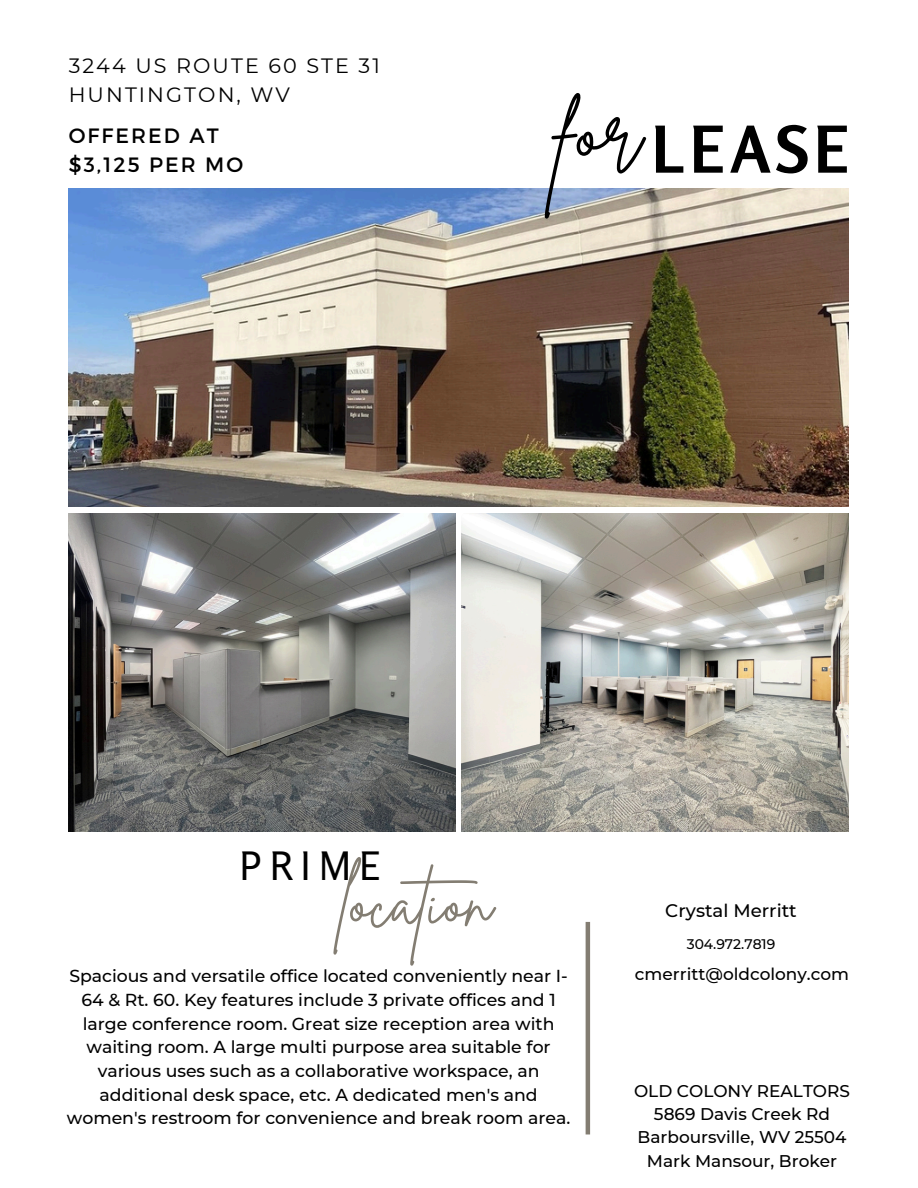
<style>
.page{position:relative;width:918px;height:1188px;background:#fff}
.page>*{position:absolute;margin:0;border:0;box-sizing:border-box;transform-origin:0 0}
.t1{font:88.8px "Brittany Signature";color:#000}
.t2{font:69px "Brittany Signature";color:#837d72}
.t3{font:700 64.35px "Rosario";letter-spacing:.08em;color:#000}
.t4{font:38.85px "Rosario";letter-spacing:.2em;color:#000}
.t5{font:20.7px/28.8px "Montserrat";letter-spacing:.1em;color:#000}
.t6{font:500 18.15px "Montserrat";color:#000}
.t7{font:500 17.25px/23.7px "Montserrat";color:#000;text-align:center}
.t8{font:500 16.95px/23.2px "Montserrat";color:#000;text-align:center}
.t9{font:500 13.95px "Montserrat";color:#000}
</style>
<div class="page">
<img style="left:69px;top:188px;width:779px;height:318px">
<img style="left:69px;top:513px;width:387px;height:319px">
<img style="left:461px;top:513px;width:387px;height:319px">
<hr style="left:586px;top:922px;width:4px;height:212px;background:#837d72">
<h5 class="t5" style="left:69px;top:51px;width:313px">3244 US ROUTE 60 STE 31<br>HUNTINGTON, WV</h5>
<h5 class="t5" style="left:69px;top:120px;width:152px">OFFERED AT</h5>
<h5 class="t5" style="left:69px;top:149px;width:176px">$3,125 PER MO</h5>
<h1 class="t1" style="left:558px;top:73px;width:86px">for</h1>
<h2 class="t3" style="left:652px;top:110px;width:199px">LEASE</h2>
<h3 class="t4" style="left:240px;top:842px;width:143px">PRIME</h3>
<h4 class="t2" style="left:340px;top:857px;width:158px">location</h4>
<h6 class="t7" style="left:67px;top:964px;width:505px">Spacious and versatile office located conveniently near I-64 &amp; Rt. 60. Key features include 3 private offices and 1 large conference room. Great size reception area with waiting room. A large multi purpose area suitable for various uses such as a collaborative workspace, an additional desk space, etc. A dedicated men's and women's restroom for convenience and break room area.</h6>
<h6 class="t6" style="left:665px;top:900px;width:133px">Crystal Merritt</h6>
<p class="t9" style="left:687px;top:936px;width:90px">304.972.7819</p>
<h6 class="t8" style="left:635px;top:963px;width:216px">cmerritt@oldcolony.com</h6>
<h6 class="t8" style="left:634px;top:1079px;width:217px">OLD COLONY REALTORS<br>5869 Davis Creek Rd<br>Barboursville, WV 25504<br>Mark Mansour, Broker</h6>
</div>
